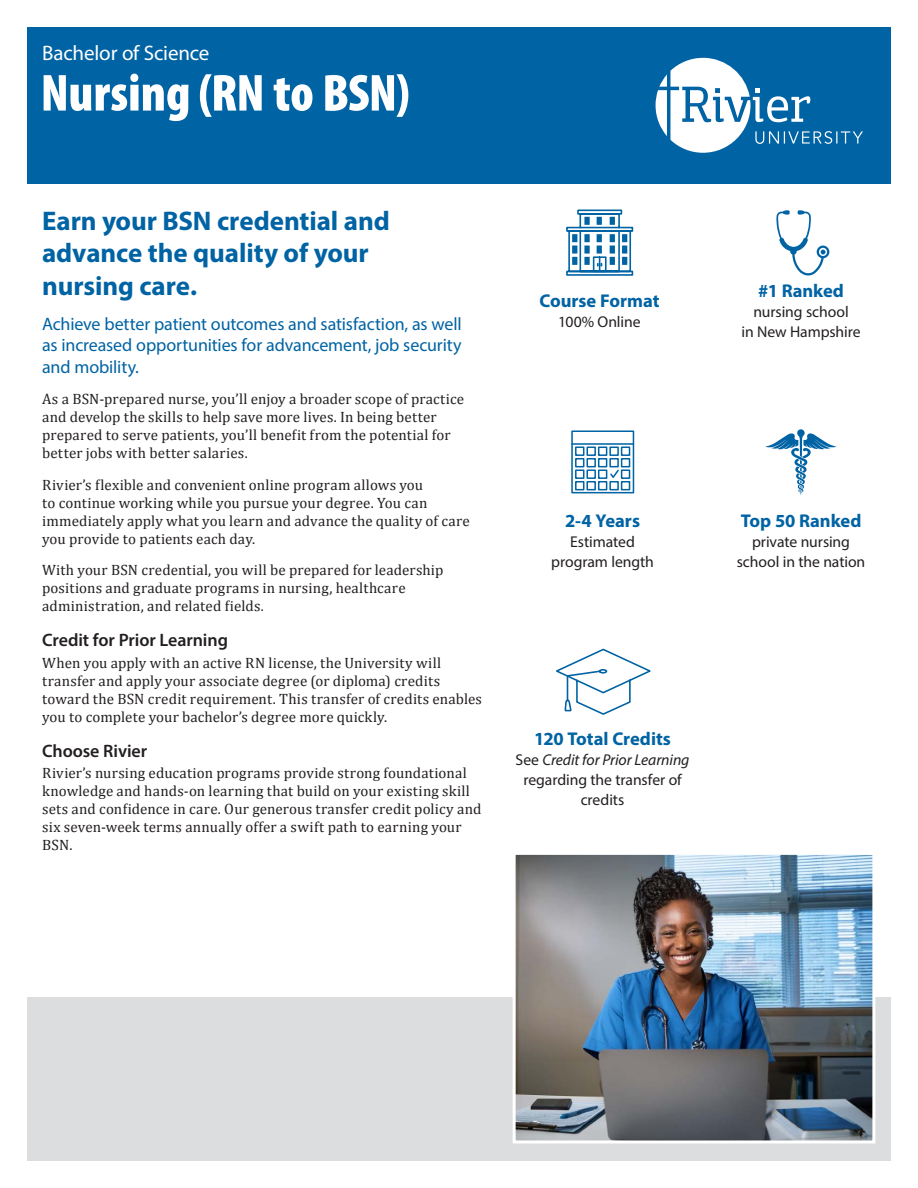
<style>
.page{position:relative;width:918px;height:1188px;background:#fff}
.page>*{position:absolute;margin:0;border:0;box-sizing:border-box;transform-origin:0 0}
.t1{font:900 condensed 52.5px "Myriad Pro";letter-spacing:-.005em;color:#fff}
.t2{font:700 27px/32.4px "Myriad Pro";letter-spacing:-.005em;color:#0063a4}
.t3{font:21px "Myriad Pro";letter-spacing:-.005em;color:#fff}
.t4{font:700 18.6px "Myriad Pro";color:#0063a4}
.t5{font:18px/21.6px "Myriad Pro";letter-spacing:-.005em;color:#0063a4;text-align:justify}
.t6{font:600 18px "Myriad Pro";letter-spacing:-.005em;color:#231f20}
.t7{font:15.6px/20px "Myriad Pro";letter-spacing:-.005em;color:#231f20;text-align:center}
.t8{font:15px/18px "Cambria";letter-spacing:.01em;color:#231f20}
.s1{font-style:italic}
</style>
<div class="page">
<div style="left:27px;top:998px;width:864px;height:163px;background:#dcdddf"></div>
<div style="left:27px;top:27px;width:864px;height:157px;background:#0063a4"></div>
<svg style="left:656px;top:58px;width:207px;height:95px"></svg>
<svg style="left:556px;top:649px;width:95px;height:66px"></svg>
<svg style="left:571px;top:430px;width:64px;height:64px"></svg>
<svg style="left:776px;top:210px;width:54px;height:66px"></svg>
<img style="left:511px;top:854px;width:366px;height:290px">
<svg style="left:766px;top:429px;width:71px;height:66px"></svg>
<svg style="left:566px;top:210px;width:68px;height:66px"></svg>
<p class="t3" style="left:42px;top:40px;width:169px">Bachelor of Science</p>
<p class="t1" style="left:41px;top:59px;width:370px">Nursing (RN to BSN)</p>
<p class="t2" style="left:42px;top:204px;width:349px">Earn your BSN credential and advance the quality of your nursing care.</p>
<p class="t5" style="left:42px;top:313px;width:421px">Achieve better patient outcomes and satisfaction, as well as increased opportunities for advancement, job security and mobility.</p>
<p class="t8" style="left:42px;top:390px;width:424px">As a BSN-prepared nurse, you’ll enjoy a broader scope of practice and develop the skills to help save more lives. In being better prepared to serve patients, you’ll benefit from the potential for better jobs with better salaries.</p>
<p class="t8" style="left:42px;top:476px;width:429px">Rivier’s flexible and convenient online program allows you<br>to continue working while you pursue your degree. You can immediately apply what you learn and advance the quality of care you provide to patients each day.</p>
<p class="t8" style="left:42px;top:561px;width:403px">With your BSN credential, you will be prepared for leadership positions and graduate programs in nursing, healthcare administration, and related fields.</p>
<p class="t6" style="left:42px;top:629px;width:187px">Credit for Prior Learning</p>
<p class="t8" style="left:42px;top:654px;width:441px">When you apply with an active RN license, the University will transfer and apply your associate degree (or diploma) credits toward the BSN credit requirement. This transfer of credits enables you to complete your bachelor’s degree more quickly.</p>
<p class="t6" style="left:42px;top:739px;width:107px">Choose Rivier</p>
<p class="t8" style="left:42px;top:764px;width:441px">Rivier’s nursing education programs provide strong foundational knowledge and hands-on learning that build on your existing skill sets and confidence in care. Our generous transfer credit policy and six seven-week terms annually offer a swift path to earning your BSN.</p>
<p class="t4" style="left:539px;top:289px;width:122px">Course Format</p>
<p class="t7" style="left:558px;top:312px;width:84px">100% Online</p>
<p class="t4" style="left:565px;top:509px;width:76px">2-4 Years</p>
<p class="t7" style="left:570px;top:531px;width:66px">Estimated</p>
<p class="t7" style="left:551px;top:551px;width:104px">program length</p>
<p class="t4" style="left:534px;top:727px;width:138px">120 Total Credits</p>
<p class="t7" style="left:516px;top:750px;width:175px">See <span class="s1">Credit for Prior Learning </span>regarding the transfer of credits</p>
<p class="t4" style="left:758px;top:278px;width:87px">#1 Ranked</p>
<p class="t7" style="left:753px;top:301px;width:97px">nursing school</p>
<p class="t7" style="left:742px;top:321px;width:121px">in New Hampshire</p>
<p class="t4" style="left:741px;top:509px;width:122px">Top 50 Ranked</p>
<p class="t7" style="left:752px;top:531px;width:100px">private nursing</p>
<p class="t7" style="left:737px;top:551px;width:130px">school in the nation</p>
</div>
